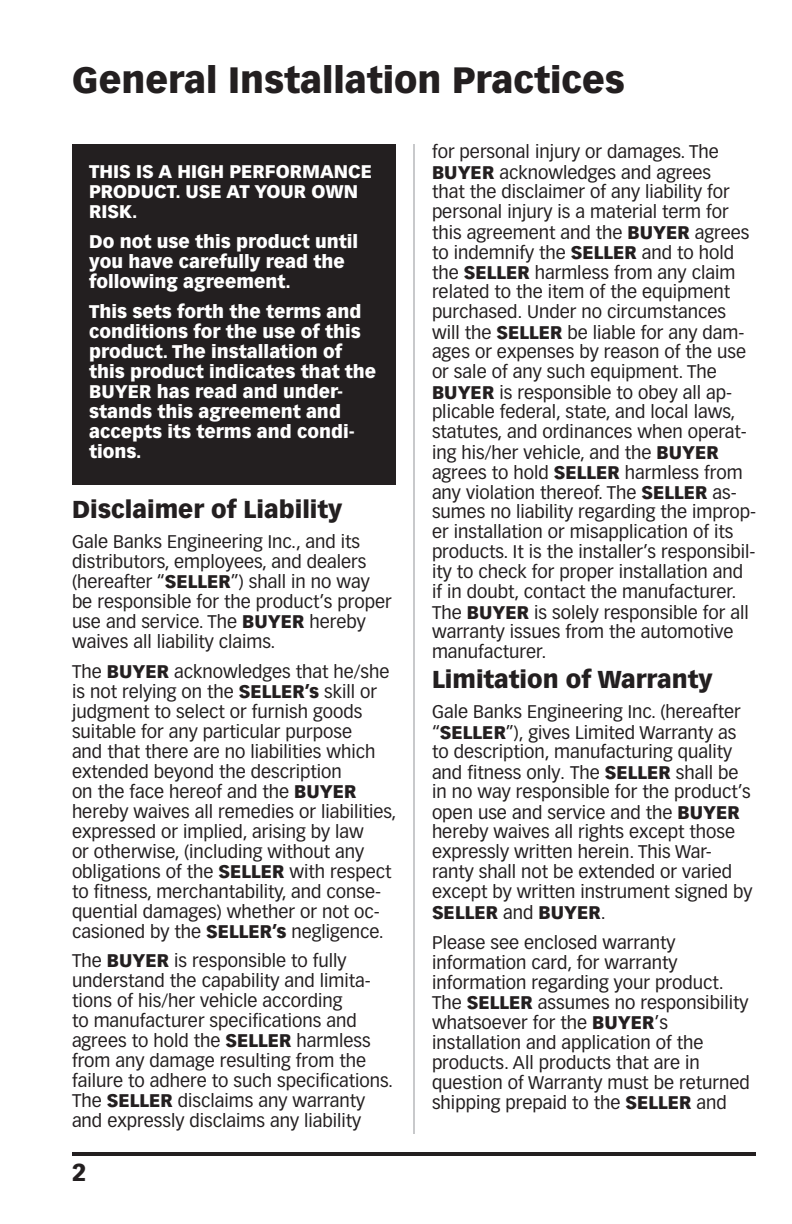
<style>
.page{position:relative;width:792px;height:1224px;background:#fff}
.page>*{position:absolute;margin:0;border:0;box-sizing:border-box;transform-origin:0 0}
.t1{font:900 36px "Vectora LT Std";color:#231f20}
.t2{font:900 24px "Vectora LT Std";color:#231f20}
.t3{font:18px/20px "Vectora LT Std";color:#231f20}
.t4{font:900 18px/20px "Vectora LT Std";color:#fff}
.s1{font-weight:900}
</style>
<div class="page">
<div style="left:72px;top:144px;width:324px;height:341px;background:#231f20"></div>
<hr style="left:72px;top:1152px;width:684px;height:4px;background:#231f20">
<hr style="left:414px;top:144px;width:1px;height:990px;background:#939598">
<h1 class="t1" style="left:72px;top:58px;width:554px">General Installation Practices</h1>
<p class="t4" style="left:89px;top:161px;width:284px">THIS IS A HIGH PERFORMANCE<br>PRODUCT. USE AT YOUR OWN<br>RISK.</p>
<p class="t4" style="left:89px;top:231px;width:271px">Do not use this product until you have carefully read the following agreement.</p>
<p class="t4" style="left:89px;top:301px;width:289px">This sets forth the terms and conditions for the use of this product. The installation of this product indicates that the<br>BUYER has read and under&shy;stands this agreement and accepts its terms and condi&shy;tions.</p>
<h2 class="t2" style="left:72px;top:494px;width:272px">Disclaimer of Liability</h2>
<p class="t3" style="left:72px;top:531px;width:321px">Gale Banks Engineering Inc., and its distributors, employees, and dealers (hereafter “<span class="s1">SELLER</span>”) shall in no way be responsible for the product’s proper use and service. The <span class="s1">BUYER</span> hereby waives all liability claims.</p>
<p class="t3" style="left:72px;top:661px;width:326px">The <span class="s1">BUYER</span> acknowledges that he/she is not relying on the <span class="s1">SELLER’s</span> skill or judgment to select or furnish goods suitable for any particular purpose<br>and that there are no liabilities which extended beyond the description<br>on the face hereof and the <span class="s1">BUYER </span>hereby waives all remedies or liabilities, expressed or implied, arising by law<br>or otherwise, (including without any obligations of the <span class="s1">SELLER</span> with respect to fitness, merchantability, and conse&shy;quential damages) whether or not oc&shy;casioned by the <span class="s1">SELLER’s</span> negligence.</p>
<p class="t3" style="left:72px;top:951px;width:323px">The <span class="s1">BUYER</span> is responsible to fully understand the capability and limita&shy;tions of his/her vehicle according<br>to manufacturer specifications and agrees to hold the <span class="s1">SELLER</span> harmless from any damage resulting from the failure to adhere to such specifications.<br>The <span class="s1">SELLER</span> disclaims any warranty and expressly disclaims any liability</p>
<h2 class="t2" style="left:72px;top:1157px;width:16px">2</h2>
<p class="t3" style="left:432px;top:141px;width:288px;line-height:20.8px">for personal injury or damages. The<br><span class="s1">BUYER</span> acknowledges and agrees</p>
<p class="t3" style="left:432px;top:182px;width:319px">that the disclaimer of any liability for personal injury is a material term for this agreement and the <span class="s1">BUYER</span> agrees to indemnify the <span class="s1">SELLER</span> and to hold the <span class="s1">SELLER</span> harmless from any claim related to the item of the equipment purchased. Under no circumstances will the <span class="s1">SELLER</span> be liable for any dam-</p>
<p class="t3" style="left:432px;top:341px;width:316px">ages or expenses by reason of the use or sale of any such equipment. The<br><span class="s1">BUYER</span> is responsible to obey all ap-</p>
<p class="t3" style="left:432px;top:402px;width:325px">plicable federal, state, and local laws, statutes, and ordinances when operat&shy;ing his/her vehicle, and the <span class="s1">BUYER </span>agrees to hold <span class="s1">SELLER</span> harmless from any violation thereof. The <span class="s1">SELLER</span> as&shy;sumes no liability regarding the improp&shy;er installation or misapplication of its products. It is the installer’s responsibil&shy;ity to check for proper installation and if in doubt, contact the manufacturer.<br>The <span class="s1">BUYER</span> is solely responsible for all</p>
<p class="t3" style="left:432px;top:622px;width:303px">warranty issues from the automotive manufacturer.</p>
<h2 class="t2" style="left:432px;top:664px;width:282px">Limitation of Warranty</h2>
<p class="t3" style="left:432px;top:701px;width:310px;line-height:20.8px">Gale Banks Engineering Inc. (hereafter “<span class="s1">SELLER</span>”), gives Limited Warranty as</p>
<p class="t3" style="left:432px;top:741px;width:308px;line-height:20.8px">to description, manufacturing quality and fitness only. The <span class="s1">SELLER</span> shall be</p>
<p class="t3" style="left:432px;top:781px;width:320px;line-height:20.8px">in no way responsible for the product’s open use and service and the <span class="s1">BUYER</span></p>
<p class="t3" style="left:432px;top:822px;width:322px">hereby waives all rights except those expressly written herein. This War&shy;ranty shall not be extended or varied except by written instrument signed by <span class="s1">SELLER</span> and <span class="s1">BUYER</span>.</p>
<p class="t3" style="left:432px;top:932px;width:319px">Please see enclosed warranty information card, for warranty information regarding your product.<br>The <span class="s1">SELLER</span> assumes no responsibility whatsoever for the <span class="s1">BUYER</span>’s installation and application of the products. All products that are in question of Warranty must be returned shipping prepaid to the <span class="s1">SELLER</span> and</p>
</div>
